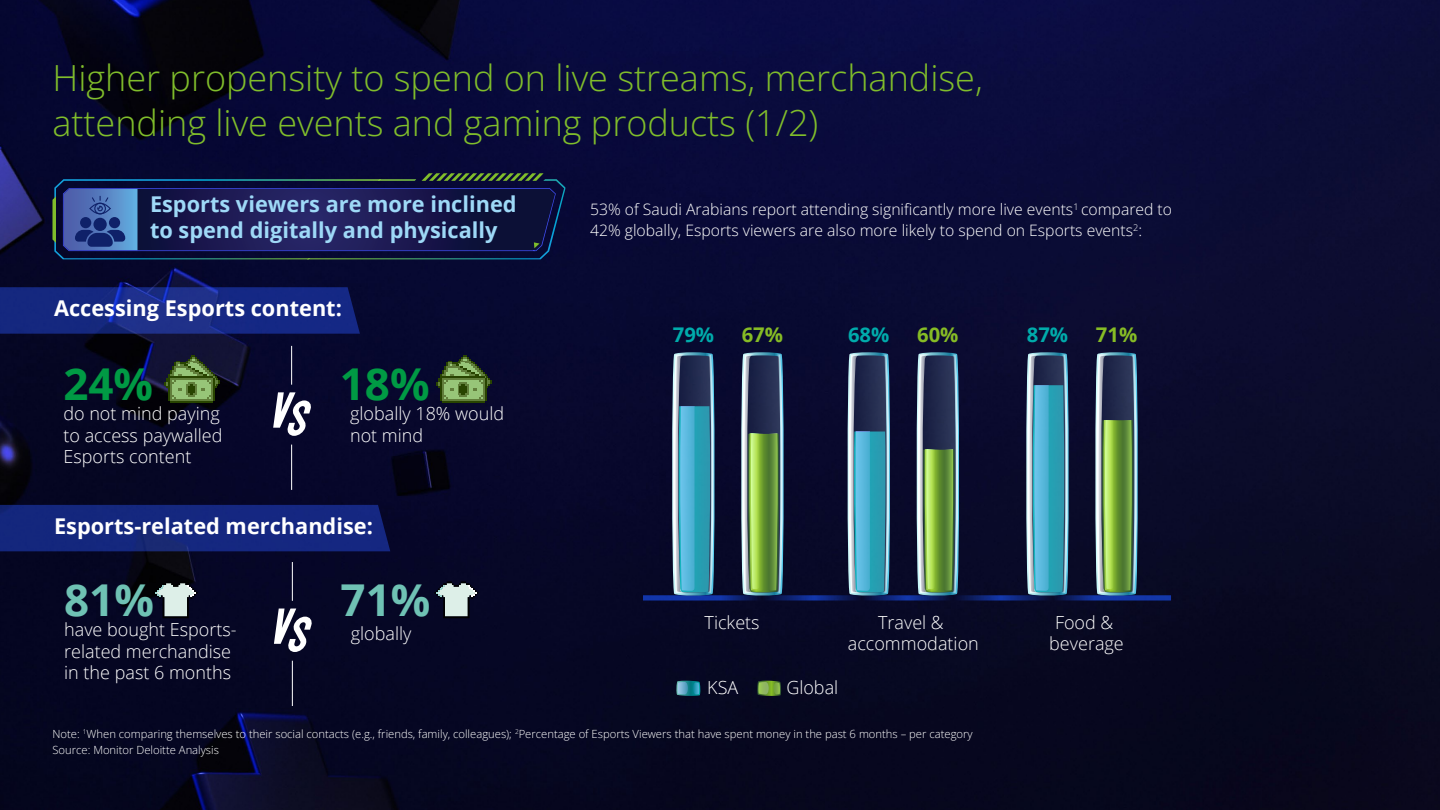
<style>
.page{position:relative;width:1440px;height:810px;background:#fff}
.page>*{position:absolute;margin:0;border:0;box-sizing:border-box;transform-origin:0 0}
.t1{font:700 43.95px "Open Sans";color:#009a44}
.t2{font:700 43.95px "Open Sans";color:#6fc2b4}
.t3{font:36px/45px "Open Sans";color:#80bd2b}
.t4{font:700 21.75px/25.5px "Open Sans";color:#9ed9f7}
.t5{font:700 21.75px "Open Sans";color:#fff}
.t6{font:700 20.25px "Open Sans";color:#00abab}
.t7{font:700 20.25px "Open Sans";color:#86bc25}
.t8{font:300 18px/21.6px "Open Sans";color:#fff}
.t9{font:15.75px/21px "Open Sans";color:#fff}
.t10{font:11.25px/16.5px "Open Sans";color:#fff}
</style>
<div class="page">
<img style="left:0;top:0;width:1440px;height:810px">
<svg style="left:644px;top:595px;width:527px;height:6px;background:#0e2374"></svg>
<svg style="left:671px;top:352px;width:44px;height:244px;background:#5297b1"></svg>
<svg style="left:741px;top:352px;width:43px;height:244px;background:#6d8c6b"></svg>
<svg style="left:847px;top:352px;width:44px;height:244px;background:#508ca6"></svg>
<svg style="left:916px;top:352px;width:44px;height:244px;background:#66846a"></svg>
<svg style="left:1026px;top:352px;width:43px;height:244px;background:#56a1b9"></svg>
<svg style="left:1095px;top:352px;width:43px;height:244px;background:#71916b"></svg>
<svg style="left:676px;top:681px;width:25px;height:15px"></svg>
<svg style="left:757px;top:681px;width:25px;height:15px"></svg>
<svg style="left:52px;top:173px;width:513px;height:86px;background:#1b2354"></svg>
<svg style="left:0;top:287px;width:360px;height:47px;background:#162983"></svg>
<div style="left:0;top:505px;width:390px;height:46px;background:#15277f"></div>
<svg style="left:273px;top:392px;width:39px;height:44px"></svg>
<hr style="left:291px;top:346px;width:1px;height:39px;background:#fff">
<hr style="left:291px;top:445px;width:1px;height:45px;background:#fff">
<svg style="left:164px;top:355px;width:56px;height:48px;background:#4e673c"></svg>
<svg style="left:436px;top:355px;width:56px;height:48px;background:#4b643d"></svg>
<svg style="left:274px;top:609px;width:39px;height:43px"></svg>
<hr style="left:292px;top:562px;width:1px;height:39px;background:#fff">
<hr style="left:292px;top:661px;width:1px;height:45px;background:#fff">
<svg style="left:154px;top:581px;width:44px;height:37px;background:#747e82"></svg>
<svg style="left:434px;top:581px;width:44px;height:37px;background:#747e86"></svg>
<h2 class="t3" style="left:52px;top:55px;width:932px">Higher propensity to spend on live streams, merchandise, attending live events and gaming products (1/2)</h2>
<h3 class="t4" style="left:150px;top:191px;width:368px">Esports viewers are more inclined to spend digitally and physically</h3>
<h3 class="t5" style="left:54px;top:293px;width:289px">Accessing Esports content:</h3>
<h1 class="t1" style="left:63px;top:353px;width:91px">24%</h1>
<h1 class="t1" style="left:340px;top:353px;width:91px">18%</h1>
<h3 class="t8" style="left:63px;top:402px;width:161px">do not mind paying to access paywalled<br>Esports content</h3>
<h3 class="t8" style="left:350px;top:402px;width:156px">globally 18% would not mind</h3>
<h3 class="t5" style="left:54px;top:511px;width:320px">Esports-related merchandise:</h3>
<h1 class="t2" style="left:64px;top:569px;width:91px">81%</h1>
<h1 class="t2" style="left:341px;top:569px;width:91px">71%</h1>
<h3 class="t8" style="left:64px;top:618px;width:174px">have bought Esports&shy;related merchandise in the past 6 months</h3>
<h3 class="t8" style="left:351px;top:623px;width:62px">globally</h3>
<h3 class="t9" style="left:590px;top:198px;width:584px">53% of Saudi Arabians report attending significantly more live events<sup>1</sup> compared to<br>42% globally, Esports viewers are also more likely to spend on Esports events<sup>2</sup>:</h3>
<h3 class="t6" style="left:673px;top:320px;width:43px">79%</h3>
<h3 class="t7" style="left:742px;top:320px;width:43px">67%</h3>
<h3 class="t6" style="left:848px;top:320px;width:43px">68%</h3>
<h3 class="t7" style="left:917px;top:320px;width:43px">60%</h3>
<h3 class="t6" style="left:1027px;top:320px;width:43px">87%</h3>
<h3 class="t7" style="left:1096px;top:320px;width:43px">71%</h3>
<h3 class="t8" style="left:705px;top:611px;width:57px">Tickets</h3>
<h3 class="t8" style="left:707px;top:677px;width:33px">KSA</h3>
<h3 class="t8" style="left:786px;top:677px;width:53px">Global</h3>
<h3 class="t8" style="left:848px;top:611px;width:133px;text-align:center">Travel &amp; accommodation</h3>
<h3 class="t8" style="left:1049px;top:611px;width:76px;text-align:center">Food &amp; beverage</h3>
<p class="t10" style="left:52px;top:725px;width:922px">Note: <sup>1</sup>When comparing themselves to their social contacts (e.g., friends, family, colleagues); <sup>2</sup>Percentage of Esports Viewers that have spent money in the past 6 months – per category<br>Source: Monitor Deloitte Analysis</p>
</div>
